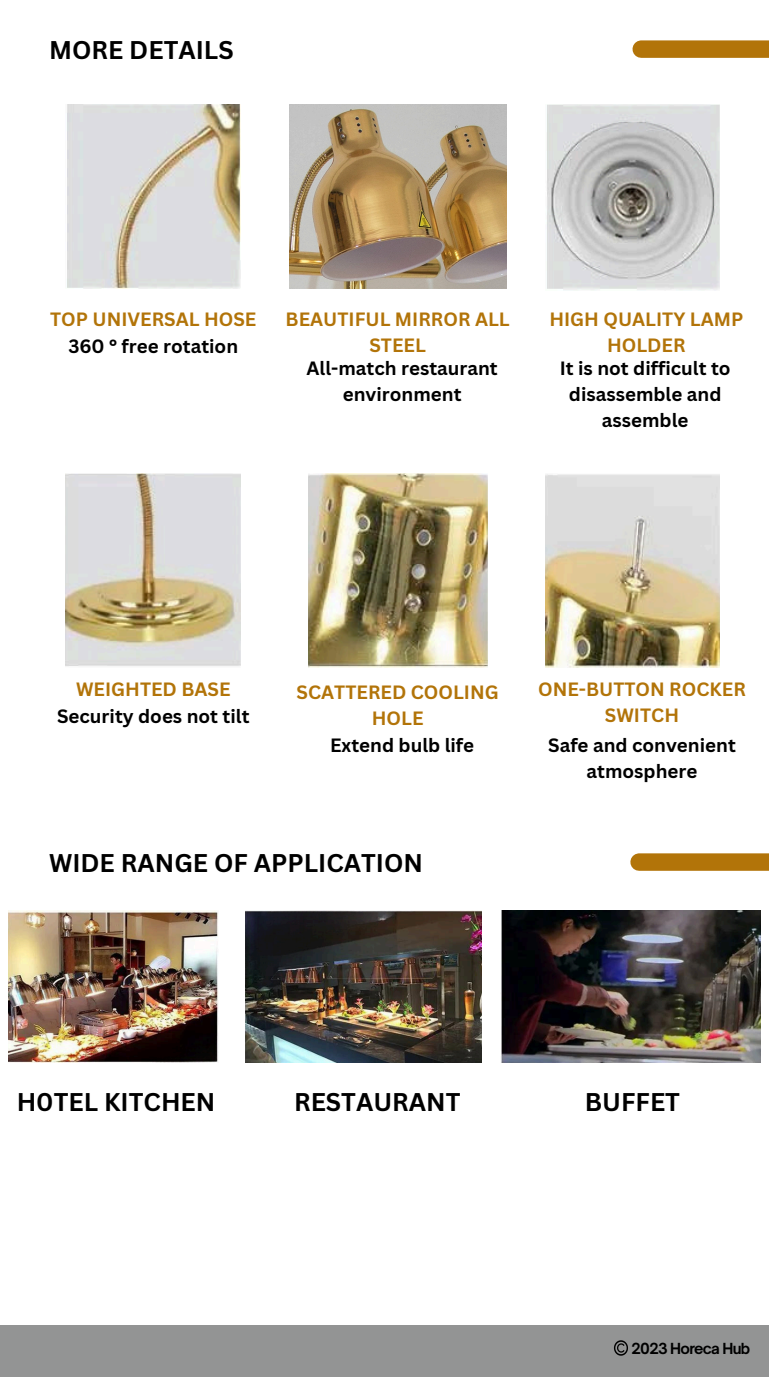
<style>
.page{position:relative;width:769px;height:1377px;background:#fff}
.page>*{position:absolute;margin:0;border:0;box-sizing:border-box;transform-origin:0 0}
.t1{font:700 24.9px "Canva Sans";color:#000}
.t2{font:700 18.75px/25.9px "Canva Sans";color:#000;text-align:center}
.t3{font:700 18.75px/25.9px "Canva Sans";color:#b27409;text-align:center}
.t4{font:700 14.62px "Open Sauce One";letter-spacing:-.05em;color:#000}
</style>
<div class="page">
<div style="left:0;top:1325px;width:768px;height:52px;background:#939494"></div>
<img style="left:614px;top:1341px;width:14px;height:14px">
<div style="left:641px;top:40px;width:127px;height:18px;background:#b27409"></div>
<img style="left:67px;top:105px;width:174px;height:183px">
<img style="left:289px;top:105px;width:217px;height:183px">
<img style="left:547px;top:105px;width:172px;height:185px">
<img style="left:66px;top:473px;width:175px;height:193px">
<img style="left:308px;top:473px;width:179px;height:194px">
<img style="left:545px;top:474px;width:174px;height:193px">
<div style="left:639px;top:853px;width:129px;height:18px;background:#b27409"></div>
<img style="left:8px;top:911px;width:210px;height:151px">
<img style="left:245px;top:911px;width:236px;height:151px">
<img style="left:501px;top:911px;width:259px;height:151px">
<p class="t1" style="left:49px;top:32px;width:186px">MORE DETAILS</p>
<p class="t3" style="left:50px;top:305px;width:208px">TOP UNIVERSAL HOSE</p>
<p class="t2" style="left:68px;top:332px;width:171px">360 ° free rotation</p>
<h2 class="t3" style="left:285px;top:305px;width:225px">BEAUTIFUL MIRROR ALL<br>STEEL</h2>
<h3 class="t2" style="left:306px;top:355px;width:193px">All-match restaurant environment</h3>
<h2 class="t3" style="left:549px;top:305px;width:195px">HIGH QUALITY LAMP<br>HOLDER</h2>
<h2 class="t2" style="left:559px;top:355px;width:172px">It is not difficult to disassemble and assemble</h2>
<h3 class="t3" style="left:76px;top:676px;width:156px">WEIGHTED BASE</h3>
<h3 class="t2" style="left:57px;top:703px;width:194px">Security does not tilt</h3>
<p class="t3" style="left:296px;top:679px;width:203px">SCATTERED COOLING<br>HOLE</p>
<p class="t2" style="left:330px;top:732px;width:145px">Extend bulb life</p>
<h2 class="t1" style="left:49px;top:845px;width:375px">WIDE RANGE OF APPLICATION</h2>
<p class="t3" style="left:538px;top:676px;width:209px">ONE-BUTTON ROCKER<br>SWITCH</p>
<h2 class="t2" style="left:548px;top:732px;width:189px">Safe and convenient atmosphere</h2>
<h2 class="t1" style="left:17px;top:1084px;width:200px">H0TEL KITCHEN</h2>
<h3 class="t1" style="left:294px;top:1084px;width:168px">RESTAURANT</h3>
<h3 class="t1" style="left:584px;top:1084px;width:97px">BUFFET</h3>
<h1 class="t4" style="left:631px;top:1339px;width:120px">2023 Horeca Hub</h1>
</div>
